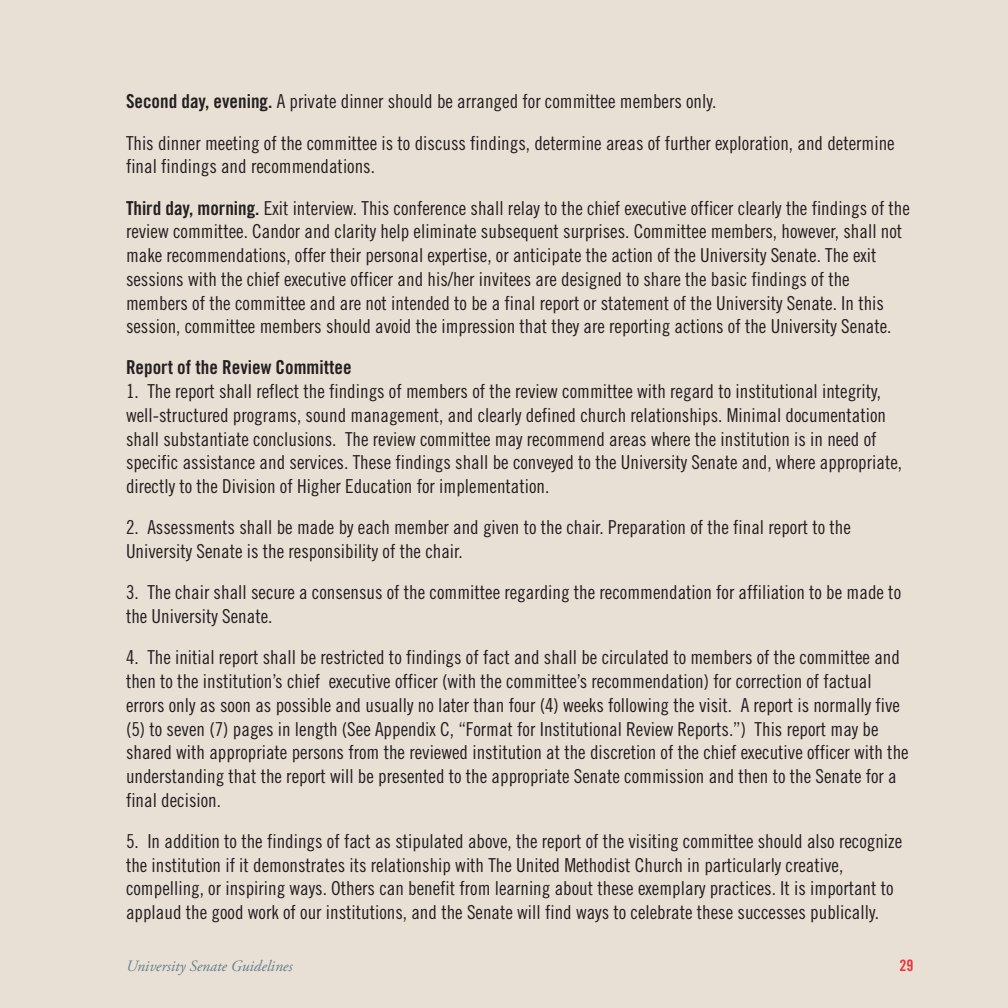
<style>
.page{position:relative;width:1008px;height:1008px;background:#e8e0d5}
.page>*{position:absolute;margin:0;border:0;box-sizing:border-box;transform-origin:0 0}
.t1{font:19.25px/23.8px "Trade Gothic Cond Eighteen";color:#231f20}
.t2{font:19.25px "Trade Gothic Bold Cond Twenty";color:#231f20}
.t3{font:italic 15.75px "Adobe Garamond Pro";color:#66808e}
.t4{font:15.75px "Trade Gothic Bold Cond Twenty";color:#ee343d}
.s1{font-family:"Trade Gothic Bold Cond Twenty"}
</style>
<div class="page">
<p class="t1" style="left:126px;top:81px;width:770px;line-height:41.3px"><span class="s1">Second day, evening.</span> A private dinner should be arranged for committee members only.<br>This dinner meeting of the committee is to discuss findings, determine areas of further exploration, and determine</p>
<p class="t1" style="left:126px;top:146px;width:786px;line-height:41.3px">final findings and recommendations.<br><span class="s1">Third day, morning.</span> Exit interview. This conference shall relay to the chief executive officer clearly the findings of the</p>
<p class="t1" style="left:126px;top:219px;width:778px">review committee. Candor and clarity help eliminate subsequent surprises. Committee members, however, shall not make recommendations, offer their personal expertise, or anticipate the action of the University Senate. The exit sessions with the chief executive officer and his/her invitees are designed to share the basic findings of the members of the committee and are not intended to be a final report or statement of the University Senate. In this session, committee members should avoid the impression that they are reporting actions of the University Senate.</p>
<p class="t2" style="left:126px;top:356px;width:227px">Report of the Review Committee</p>
<p class="t1" style="left:126px;top:379px;width:778px">1. The report shall reflect the findings of members of the review committee with regard to institutional integrity, well-structured programs, sound management, and clearly defined church relationships. Minimal documentation shall substantiate conclusions. The review committee may recommend areas where the institution is in need of specific assistance and services. These findings shall be conveyed to the University Senate and, where appropriate, directly to the Division of Higher Education for implementation.</p>
<p class="t1" style="left:126px;top:515px;width:726px">2. Assessments shall be made by each member and given to the chair. Preparation of the final report to the<br>University Senate is the responsibility of the chair.</p>
<p class="t1" style="left:126px;top:580px;width:777px">3. The chair shall secure a consensus of the committee regarding the recommendation for affiliation to be made to the University Senate.</p>
<p class="t1" style="left:126px;top:645px;width:784px">4. The initial report shall be restricted to findings of fact and shall be circulated to members of the committee and then to the institution’s chief executive officer (with the committee’s recommendation) for correction of factual errors only as soon as possible and usually no later than four (4) weeks following the visit. A report is normally five (5) to seven (7) pages in length (See Appendix C, “Format for Institutional Review Reports.”) This report may be shared with appropriate persons from the reviewed institution at the discretion of the chief executive officer with the understanding that the report will be presented to the appropriate Senate commission and then to the Senate for a final decision.</p>
<p class="t1" style="left:126px;top:829px;width:778px">5. In addition to the findings of fact as stipulated above, the report of the visiting committee should also recognize the institution if it demonstrates its relationship with The United Methodist Church in particularly creative, compelling, or inspiring ways. Others can benefit from learning about these exemplary practices. It is important to applaud the good work of our institutions, and the Senate will find ways to celebrate these successes publically.</p>
<p class="t3" style="left:126px;top:956px;width:168px">University Senate Guidelines</p>
<p class="t4" style="left:900px;top:955px;width:15px">29</p>
</div>
